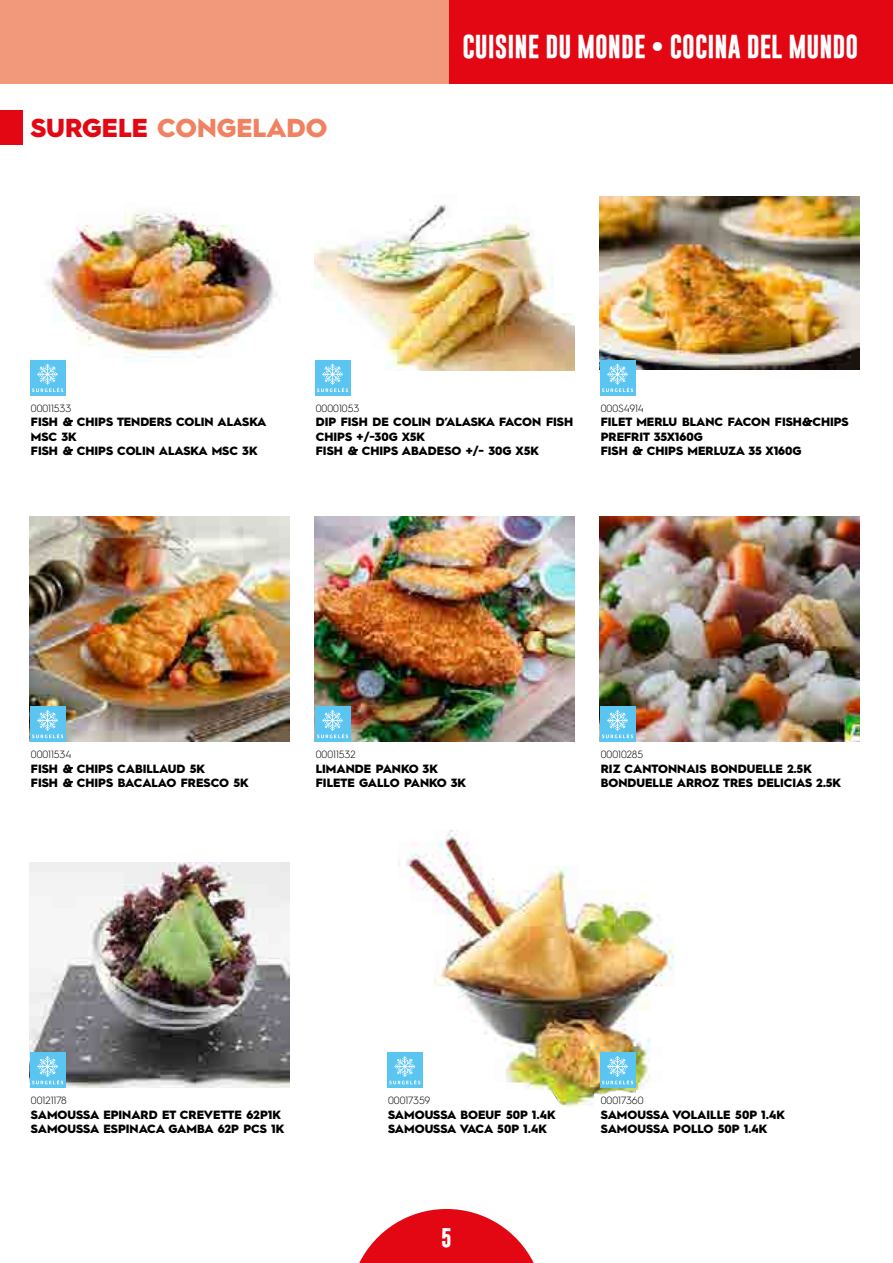
<style>
.page{position:relative;width:893px;height:1263px;background:#fff}
.page>*{position:absolute;margin:0;border:0;box-sizing:border-box;transform-origin:0 0}
.t1{font:900 25.95px "Hurme Geometric Sans 2";color:#f08262}
.t2{font:700 24px "Gobold";color:#fff}
.t3{font:700 19.5px "Gobold";color:#fff}
.t4{font:900 12px/14.4px "Hurme Geometric Sans 2";color:#000}
.t5{font:300 10.5px "Hurme Geometric Sans 2";color:#000}
.s1{color:#e30613}
</style>
<div class="page">
<div style="left:0;top:0;width:893px;height:84px;background:#f3997b"></div>
<svg style="left:359px;top:1209px;width:175px;height:54px"></svg>
<div style="left:449px;top:0;width:444px;height:84px;background:#e30613"></div>
<img style="left:46px;top:211px;width:231px;height:152px">
<div style="left:30px;top:360px;width:36px;height:35px;background:#5bc5f2"></div>
<svg style="left:32px;top:364px;width:31px;height:28px"></svg>
<img style="left:315px;top:205px;width:259px;height:166px">
<div style="left:315px;top:360px;width:35px;height:35px;background:#5bc5f2"></div>
<svg style="left:317px;top:364px;width:31px;height:28px"></svg>
<img style="left:600px;top:196px;width:259px;height:173px">
<div style="left:600px;top:360px;width:35px;height:35px;background:#5bc5f2"></div>
<svg style="left:602px;top:364px;width:31px;height:28px"></svg>
<img style="left:30px;top:516px;width:259px;height:226px">
<div style="left:30px;top:706px;width:36px;height:36px;background:#5bc5f2"></div>
<svg style="left:32px;top:710px;width:31px;height:28px"></svg>
<img style="left:315px;top:516px;width:259px;height:226px">
<div style="left:315px;top:706px;width:35px;height:36px;background:#5bc5f2"></div>
<svg style="left:317px;top:710px;width:31px;height:28px"></svg>
<img style="left:600px;top:516px;width:259px;height:226px">
<div style="left:600px;top:706px;width:35px;height:36px;background:#5bc5f2"></div>
<svg style="left:602px;top:710px;width:31px;height:28px"></svg>
<img style="left:30px;top:862px;width:259px;height:226px">
<div style="left:30px;top:1052px;width:36px;height:36px;background:#5bc5f2"></div>
<svg style="left:32px;top:1056px;width:31px;height:28px"></svg>
<img style="left:398px;top:830px;width:276px;height:277px">
<img style="left:398px;top:1090px;width:164px;height:17px">
<div style="left:387px;top:1052px;width:36px;height:36px;background:#5bc5f2"></div>
<svg style="left:389px;top:1056px;width:31px;height:28px"></svg>
<img style="left:594px;top:1090px;width:80px;height:17px">
<div style="left:600px;top:1052px;width:35px;height:36px;background:#5bc5f2"></div>
<svg style="left:602px;top:1056px;width:31px;height:28px"></svg>
<div style="left:0;top:111px;width:22px;height:34px;background:#e30613"></div>
<h1 class="t1" style="left:31px;top:110px;width:298px"><span class="s1">SURGELE</span> CONGELADO</h1>
<h2 class="t2" style="left:462px;top:30px;width:397px">CUISINE DU MONDE • COCINA DEL MUNDO</h2>
<p class="t5" style="left:31px;top:401px;width:42px">00011533</p>
<p class="t4" style="left:31px;top:414px;width:237px">FISH &amp; CHIPS TENDERS COLIN ALASKA<br>MSC 3K<br>FISH &amp; CHIPS COLIN ALASKA MSC 3K</p>
<p class="t5" style="left:316px;top:401px;width:45px">00001053</p>
<p class="t4" style="left:316px;top:414px;width:259px">DIP FISH DE COLIN D’ALASKA FACON FISH<br>CHIPS +/-30G X5K<br>FISH &amp; CHIPS ABADESO +/- 30G X5K</p>
<p class="t5" style="left:601px;top:401px;width:45px">000S4914</p>
<p class="t4" style="left:601px;top:414px;width:249px">FILET MERLU BLANC FACON FISH&amp;CHIPS<br>PREFRIT 35X160G<br>FISH &amp; CHIPS MERLUZA 35 X160G</p>
<p class="t5" style="left:31px;top:747px;width:42px">00011534</p>
<p class="t4" style="left:31px;top:760px;width:219px">FISH &amp; CHIPS CABILLAUD 5K<br>FISH &amp; CHIPS BACALAO FRESCO 5K</p>
<p class="t5" style="left:316px;top:747px;width:41px">00011532</p>
<p class="t4" style="left:316px;top:760px;width:152px">LIMANDE PANKO 3K<br>FILETE GALLO PANKO 3K</p>
<p class="t5" style="left:601px;top:747px;width:44px">00010285</p>
<p class="t4" style="left:601px;top:760px;width:242px">RIZ CANTONNAIS BONDUELLE 2.5K<br>BONDUELLE ARROZ TRES DELICIAS 2.5K</p>
<p class="t5" style="left:31px;top:1093px;width:37px">00121178</p>
<p class="t4" style="left:31px;top:1107px;width:255px">SAMOUSSA EPINARD ET CREVETTE 62P1K<br>SAMOUSSA ESPINACA GAMBA 62P PCS 1K</p>
<p class="t5" style="left:388px;top:1093px;width:44px">00017359</p>
<p class="t4" style="left:388px;top:1107px;width:169px">SAMOUSSA BOEUF 50P 1.4K<br>SAMOUSSA VACA 50P 1.4K</p>
<h3 class="t3" style="left:441px;top:1225px;width:12px">5</h3>
<p class="t5" style="left:601px;top:1093px;width:44px">00017360</p>
<p class="t4" style="left:601px;top:1107px;width:186px">SAMOUSSA VOLAILLE 50P 1.4K<br>SAMOUSSA POLLO 50P 1.4K</p>
</div>
